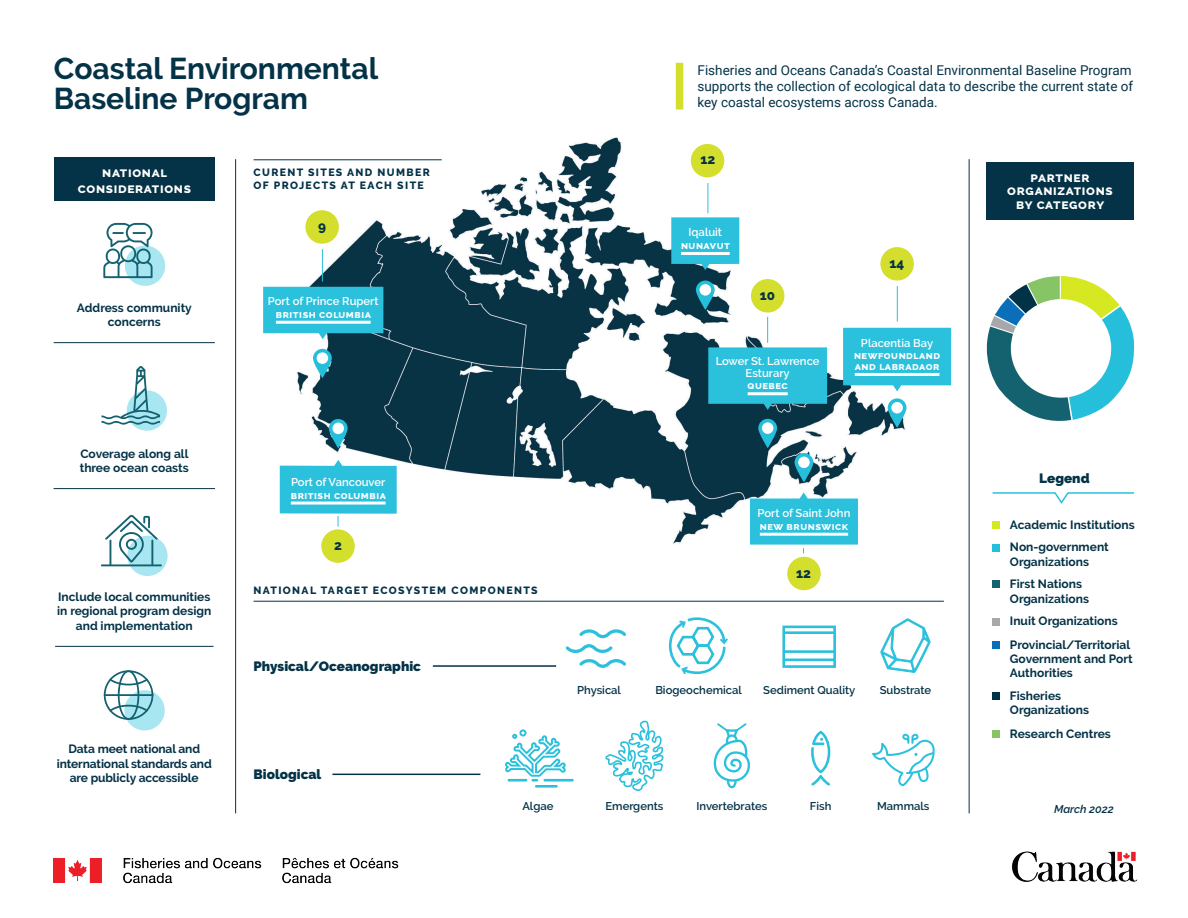
<style>
.page{position:relative;width:1188px;height:918px;background:#fff}
.page>*{position:absolute;margin:0;border:0;box-sizing:border-box;transform-origin:0 0}
.Heading_2{font:700 30px/30px "Raleway";color:#043247}
.t1{font:13.5px/16.2px "Roboto";color:#043247;text-align:justify}
.t2{font:800 13.5px "Raleway";letter-spacing:.05em;color:#fff}
.t3{font:900 13.5px "Raleway";color:#043247}
.t4{font:800 13.5px "Raleway";color:#043247}
.t5{font:700 12px/14.4px "Raleway";color:#043247;text-align:center}
.t6{font:600 11.25px "Raleway";color:#fff}
.t7{font:600 11.25px "Raleway";color:#043247}
.t8{font:italic 600 11.25px "Raleway";color:#043247}
.t9{font:800 10.5px "Raleway";letter-spacing:.05em;color:#fff}
.t10{font:800 10.5px/12.8px "Raleway";letter-spacing:.13em;color:#043247}
</style>
<div class="page">
<img style="left:260px;top:102px;width:660px;height:460px">
<svg style="left:986px;top:276px;width:148px;height:145px"></svg>
<div style="left:54px;top:158px;width:161px;height:43px;background:#043247"></div>
<div style="left:986px;top:162px;width:148px;height:58px;background:#043247"></div>
<hr style="left:54px;top:488px;width:161px;height:1px;background:#043247">
<svg style="left:102px;top:366px;width:65px;height:65px"></svg>
<hr style="left:54px;top:342px;width:161px;height:1px;background:#043247">
<svg style="left:103px;top:223px;width:62px;height:63px"></svg>
<hr style="left:55px;top:646px;width:158px;height:1px;background:#043247">
<svg style="left:101px;top:515px;width:67px;height:61px"></svg>
<svg style="left:103px;top:670px;width:62px;height:60px"></svg>
<svg style="left:313px;top:349px;width:19px;height:29px"></svg>
<div style="left:317px;top:352px;width:11px;height:12px;background:#fff;border-radius:50%"></div>
<svg style="left:329px;top:419px;width:19px;height:29px"></svg>
<div style="left:332px;top:423px;width:12px;height:11px;background:#fff;border-radius:50%"></div>
<svg style="left:758px;top:419px;width:19px;height:29px"></svg>
<div style="left:762px;top:422px;width:11px;height:12px;background:#fff;border-radius:50%"></div>
<svg style="left:696px;top:281px;width:19px;height:29px"></svg>
<div style="left:700px;top:284px;width:11px;height:12px;background:#fff;border-radius:50%"></div>
<svg style="left:795px;top:453px;width:18px;height:29px"></svg>
<div style="left:798px;top:457px;width:12px;height:11px;background:#fff;border-radius:50%"></div>
<svg style="left:888px;top:398px;width:19px;height:30px"></svg>
<div style="left:891px;top:402px;width:12px;height:11px;background:#fff;border-radius:50%"></div>
<div style="left:676px;top:63px;width:7px;height:47px;background:#d4de2c"></div>
<hr style="left:254px;top:159px;width:188px;height:1px;background:#043247">
<hr style="left:254px;top:601px;width:690px;height:1px;background:#043247">
<svg style="left:263px;top:287px;width:120px;height:52px;background:#37bcd6"></svg>
<svg style="left:280px;top:460px;width:117px;height:67px"></svg>
<svg style="left:750px;top:492px;width:108px;height:62px"></svg>
<svg style="left:671px;top:217px;width:68px;height:53px;background:#36bbd5"></svg>
<hr style="left:276px;top:321px;width:95px;height:3px;background:#fff">
<hr style="left:291px;top:502px;width:95px;height:3px;background:#fff">
<hr style="left:760px;top:533px;width:88px;height:3px;background:#fff">
<hr style="left:681px;top:252px;width:49px;height:3px;background:#fff">
<hr style="left:969px;top:159px;width:1px;height:654px;background:#043247">
<hr style="left:235px;top:159px;width:1px;height:654px;background:#043247">
<div style="left:993px;top:522px;width:7px;height:7px;background:#d6e821"></div>
<div style="left:993px;top:544px;width:7px;height:7px;background:#26bfdb"></div>
<div style="left:993px;top:618px;width:7px;height:7px;background:#a6a8ab"></div>
<div style="left:993px;top:641px;width:7px;height:8px;background:#0a6eb8"></div>
<div style="left:993px;top:692px;width:7px;height:8px;background:#003347"></div>
<div style="left:993px;top:730px;width:7px;height:7px;background:#87c466"></div>
<div style="left:993px;top:581px;width:7px;height:7px;background:#146170"></div>
<img style="left:1012px;top:851px;width:126px;height:31px">
<img style="left:54px;top:857px;width:345px;height:27px">
<div style="left:321px;top:529px;width:34px;height:34px;background:#d4de2c;border-radius:50%"></div>
<div style="left:787px;top:557px;width:34px;height:33px;background:#d4de2c;border-radius:50%"></div>
<div style="left:305px;top:210px;width:34px;height:34px;background:#d4de2c;border-radius:50%"></div>
<hr style="left:322px;top:249px;width:1px;height:33px;background:#2bc0dc">
<svg style="left:708px;top:317px;width:119px;height:93px"></svg>
<hr style="left:708px;top:183px;width:1px;height:30px;background:#2bc0dc">
<div style="left:751px;top:279px;width:33px;height:34px;background:#d4de2c;border-radius:50%"></div>
<hr style="left:897px;top:286px;width:1px;height:36px;background:#2bc0dc">
<div style="left:880px;top:247px;width:34px;height:34px;background:#d4de2c;border-radius:50%"></div>
<div style="left:691px;top:144px;width:33px;height:33px;background:#d4de2c;border-radius:50%"></div>
<svg style="left:565px;top:629px;width:61px;height:39px"></svg>
<svg style="left:668px;top:617px;width:60px;height:58px"></svg>
<svg style="left:782px;top:625px;width:54px;height:43px"></svg>
<hr style="left:784px;top:631px;width:50px;height:3px;background:#2bc0dc">
<hr style="left:784px;top:650px;width:51px;height:3px;background:#2bc0dc">
<hr style="left:785px;top:658px;width:50px;height:3px;background:#2bc0dc">
<hr style="left:433px;top:665px;width:123px;height:2px;background:#043247">
<hr style="left:332px;top:774px;width:148px;height:1px;background:#043247">
<svg style="left:881px;top:618px;width:50px;height:55px"></svg>
<svg style="left:505px;top:729px;width:63px;height:53px"></svg>
<hr style="left:545px;top:779px;width:27px;height:3px;background:#2bc0dc">
<hr style="left:536px;top:785px;width:21px;height:3px;background:#2bc0dc">
<svg style="left:713px;top:723px;width:37px;height:66px"></svg>
<svg style="left:605px;top:720px;width:59px;height:71px"></svg>
<svg style="left:811px;top:731px;width:19px;height:55px"></svg>
<svg style="left:872px;top:734px;width:63px;height:52px"></svg>
<svg style="left:992px;top:492px;width:143px;height:12px"></svg>
<svg style="left:843px;top:328px;width:108px;height:63px;background:#3cc4de"></svg>
<hr style="left:855px;top:373px;width:84px;height:3px;background:#fff">
<p class="Heading_2" style="left:54px;top:53px;width:326px">Coastal Environmental<br>Baseline Program</p>
<p class="t1" style="left:698px;top:62px;width:437px">Fisheries and Oceans Canada’s Coastal Environmental Baseline Program supports the collection of ecological data to describe the current state of key coastal ecosystems across Canada.</p>
<p class="t2" style="left:102px;top:165px;width:66px">national</p>
<p class="t2" style="left:78px;top:181px;width:114px">considerations</p>
<p class="t5" style="left:77px;top:300px;width:116px">Address community concerns</p>
<p class="t5" style="left:80px;top:446px;width:111px;text-align:left">Coverage along all three ocean coasts</p>
<p class="t5" style="left:57px;top:590px;width:156px">Include local communities in regional program design and implementation</p>
<p class="t5" style="left:57px;top:742px;width:157px">Data meet national and international standards and are publicly accessible</p>
<p class="t10" style="left:254px;top:166px;width:178px">CURENT SITES AND NUMBER<br>OF PROJECTS AT EACH SITE</p>
<p class="t4" style="left:318px;top:218px;width:9px">9</p>
<p class="t6" style="left:268px;top:295px;width:112px">Port of Prince Rupert</p>
<p class="t9" style="left:276px;top:308px;width:97px">british columbia</p>
<p class="t6" style="left:291px;top:476px;width:96px">Port of Vancouver</p>
<p class="t9" style="left:291px;top:489px;width:97px">british columbia</p>
<p class="t4" style="left:334px;top:537px;width:9px">2</p>
<p class="t10" style="left:254px;top:584px;width:286px">NATIONAL TARGET ECOSYSTEM COMPONENTS</p>
<p class="t3" style="left:254px;top:658px;width:169px">Physical/Oceanographic</p>
<p class="t3" style="left:254px;top:766px;width:69px">Biological</p>
<p class="t4" style="left:701px;top:152px;width:16px">12</p>
<p class="t6" style="left:689px;top:226px;width:35px">Iqaluit</p>
<p class="t9" style="left:681px;top:239px;width:50px">nunavut</p>
<p class="t4" style="left:760px;top:288px;width:17px">10</p>
<p class="t6" style="left:716px;top:354px;width:105px">Lower St. Lawrence</p>
<p class="t6" style="left:746px;top:366px;width:46px">Esturary</p>
<p class="t9" style="left:748px;top:380px;width:42px">quebec</p>
<p class="t4" style="left:889px;top:256px;width:16px">14</p>
<p class="t6" style="left:861px;top:336px;width:74px">Placentia Bay</p>
<p class="t9" style="left:854px;top:350px;width:88px">newfoundland</p>
<p class="t9" style="left:855px;top:360px;width:86px">and labradaor</p>
<p class="t6" style="left:758px;top:507px;width:94px">Port of Saint John</p>
<p class="t9" style="left:760px;top:520px;width:90px">new brunswick</p>
<p class="t4" style="left:796px;top:566px;width:16px">12</p>
<p class="t7" style="left:577px;top:684px;width:45px">Physical</p>
<p class="t7" style="left:655px;top:684px;width:88px">Biogeochemical</p>
<p class="t7" style="left:763px;top:684px;width:94px">Sediment Quality</p>
<p class="t7" style="left:880px;top:684px;width:53px">Substrate</p>
<p class="t7" style="left:522px;top:799px;width:33px">Algae</p>
<p class="t7" style="left:606px;top:799px;width:59px">Emergents</p>
<p class="t7" style="left:696px;top:799px;width:72px">Invertebrates</p>
<p class="t7" style="left:810px;top:799px;width:23px">Fish</p>
<p class="t7" style="left:877px;top:799px;width:54px">Mammals</p>
<p class="t2" style="left:1030px;top:169px;width:61px">partner</p>
<p class="t2" style="left:1007px;top:183px;width:107px">organizations</p>
<p class="t2" style="left:1016px;top:196px;width:89px">by category</p>
<p class="t3" style="left:1039px;top:471px;width:52px">Legend</p>
<p class="t5" style="left:1010px;top:518px;width:126px">Academic Institutions</p>
<p class="t5" style="left:1010px;top:540px;width:100px">Non-government</p>
<p class="t5" style="left:1010px;top:554px;width:81px">Organizations</p>
<p class="t5" style="left:1010px;top:577px;width:74px">First Nations</p>
<p class="t5" style="left:1010px;top:591px;width:81px">Organizations</p>
<p class="t5" style="left:1010px;top:614px;width:109px">Inuit Organizations</p>
<p class="t5" style="left:1010px;top:637px;width:124px;text-align:left">Provincial/Territorial<br>Government and Port<br>Authorities</p>
<p class="t5" style="left:1010px;top:688px;width:53px">Fisheries</p>
<p class="t5" style="left:1010px;top:703px;width:81px">Organizations</p>
<p class="t5" style="left:1010px;top:726px;width:102px">Research Centres</p>
<p class="t8" style="left:1054px;top:802px;width:61px">March 2022</p>
</div>
